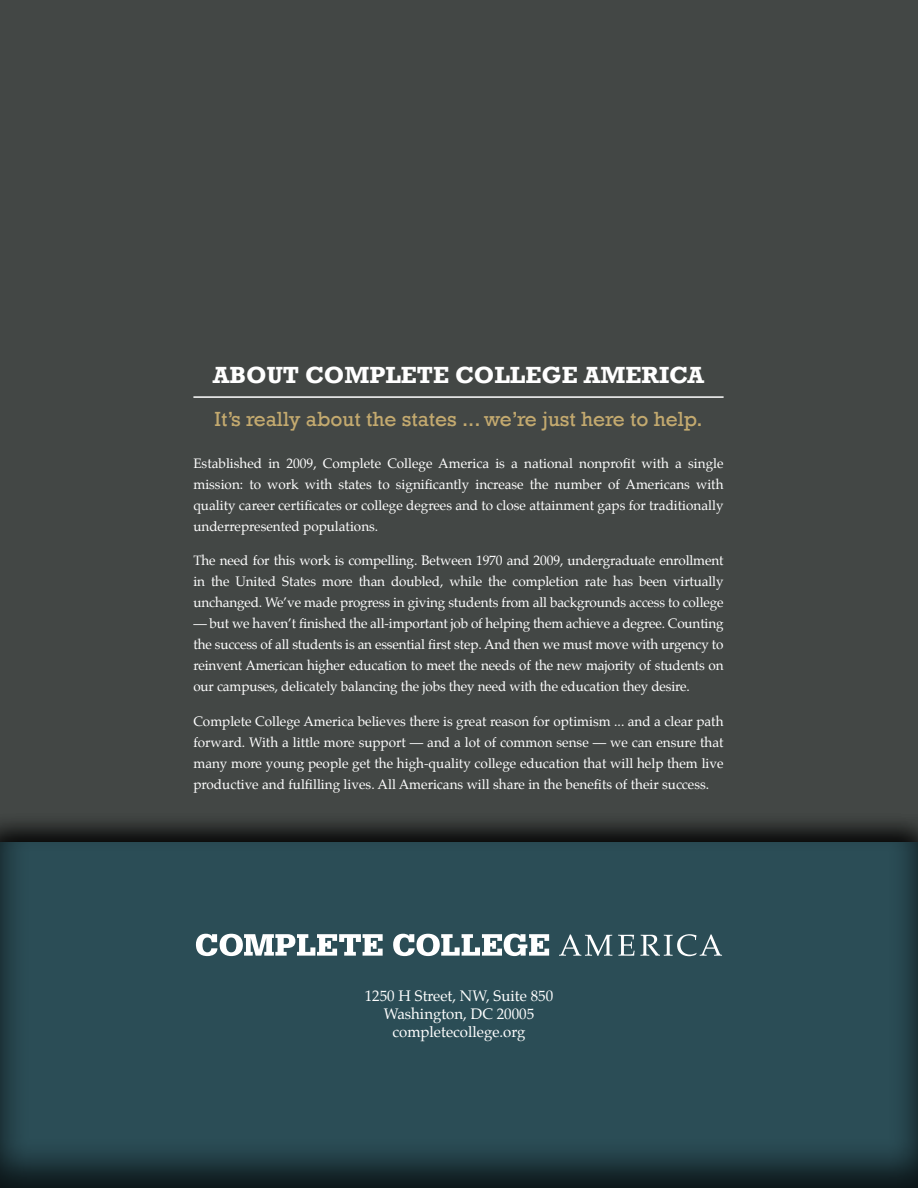
<style>
.page{position:relative;width:918px;height:1188px;background:#434745}
.page>*{position:absolute;margin:0;border:0;box-sizing:border-box;transform-origin:0 0}
.t1{font:700 24px "Rockwell";color:#fff}
.t2{font:21px "Rockwell";color:#c4aa6f}
.t3{font:15px/18px "Palatino";color:#fff;text-align:center}
.t4{font:13.5px/21px "Palatino";letter-spacing:-.01em;color:#fff;text-align:justify}
</style>
<div class="page">
<div style="left:0;top:812px;width:918px;height:376px;background:#000;opacity:.75"></div>
<div style="left:0;top:841px;width:918px;height:347px;background:#000;opacity:.75"></div>
<svg style="left:196px;top:934px;width:187px;height:22px;background:#a4b3b6"></svg>
<svg style="left:393px;top:934px;width:156px;height:22px;background:#a0afb3"></svg>
<svg style="left:559px;top:934px;width:53px;height:22px"></svg>
<svg style="left:618px;top:934px;width:104px;height:22px;background:#5e777e"></svg>
<hr style="left:193px;top:396px;width:531px;height:2px;background:#fff">
<h1 class="t1" style="left:213px;top:360px;width:493px">ABOUT COMPLETE COLLEGE AMERICA</h1>
<h2 class="t2" style="left:214px;top:407px;width:490px">It’s really about the states ... we’re just here to help.</h2>
<p class="t4" style="left:193px;top:452px;width:532px">Established in 2009, Complete College America is a national nonprofit with a single mission: to work with states to significantly increase the number of Americans with quality career certificates or college degrees and to close attainment gaps for traditionally underrepresented populations.</p>
<p class="t4" style="left:193px;top:550px;width:532px">The need for this work is compelling. Between 1970 and 2009, undergraduate enrollment in the United States more than doubled, while the completion rate has been virtually unchanged. We’ve made progress in giving students from all backgrounds access to college</p>
<p class="t4" style="left:193px;top:613px;width:532px">— but we haven’t finished the all-important job of helping them achieve a degree. Counting the success of all students is an essential first step. And then we must move with urgency to reinvent American higher education to meet the needs of the new majority of students on our campuses, delicately balancing the jobs they need with the education they desire.</p>
<p class="t4" style="left:193px;top:710px;width:532px">Complete College America believes there is great reason for optimism ... and a clear path forward. With a little more support — and a lot of common sense — we can ensure that many more young people get the high-quality college education that will help them live productive and fulfilling lives. All Americans will share in the benefits of their success.</p>
<p class="t3" style="left:365px;top:987px;width:190px">1250 H Street, NW, Suite 850<br>Washington, DC 20005 completecollege.org</p>
</div>
